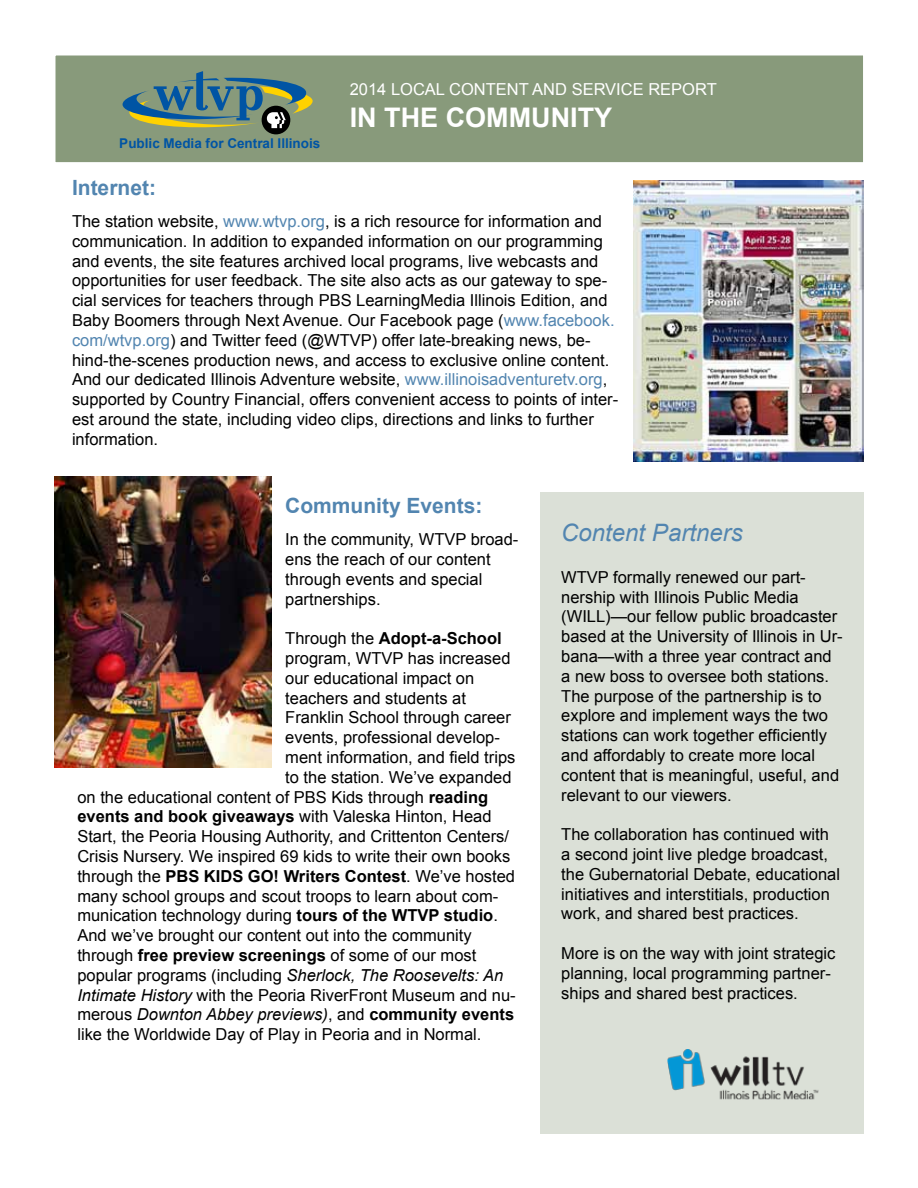
<style>
.page{position:relative;width:918px;height:1188px;background:#fff}
.page>*{position:absolute;margin:0;border:0;box-sizing:border-box;transform-origin:0 0}
.t1{font:700 27px "Arial";color:#fff}
.t2{font:italic 24px "Arial";color:#5285b0}
.t3{font:700 21px "Arial";color:#5285b0}
.t4{font:16.5px/19.8px "Arial";color:#000}
.t5{font:700 16.5px "Arial";color:#000}
.t6{font:italic 16.5px "Arial";color:#000}
.t7{font:16.5px "Arial";color:#fff}
.t8{font:700 13.5px "Arial";color:#0054a4}
.s1{color:#5285b0}
.s2{font-weight:400}
.s3{font-weight:700}
.s4{font-style:italic}
.s5{font-style:normal}
.s6{font-weight:700;font-style:normal}
</style>
<div class="page">
<div style="left:54px;top:54px;width:811px;height:110px;background:#889a7b;border:2px solid #fff"></div>
<div style="left:262px;top:106px;width:28px;height:28px;background:#000;border-radius:50%"></div>
<svg style="left:122px;top:71px;width:191px;height:58px"></svg>
<img style="left:634px;top:180px;width:229px;height:281px">
<div style="left:541px;top:492px;width:323px;height:642px;background:#dbe0d7"></div>
<img style="left:54px;top:476px;width:218px;height:292px">
<img style="left:667px;top:1049px;width:152px;height:51px">
<p class="t7" style="left:350px;top:78px;width:369px">2014 LOCAL CONTENT AND SERVICE REPORT</p>
<h1 class="t1" style="left:350px;top:99px;width:264px">IN THE COMMUNITY</h1>
<p class="t8" style="left:119px;top:135px;width:203px">Public Media for Central Illinois</p>
<p class="t3" style="left:72px;top:174px;width:85px">Internet:</p>
<p class="t4" style="left:72px;top:212px;width:548px">The station website, <span class="s1">www.wtvp.org</span>, is a rich resource for information and communication. In addition to expanded information on our programming and events, the site features archived local programs, live webcasts and opportunities for user feedback. The site also acts as our gateway to spe&shy;cial services for teachers through PBS LearningMedia Illinois Edition, and Baby Boomers through Next Avenue. Our Facebook page (<span class="s1">www.facebook. com/wtvp.org</span>) and Twitter feed (@WTVP) offer late-breaking news, be&shy;hind-the-scenes production news, and access to exclusive online content.<br>And our dedicated Illinois Adventure website, <span class="s1">www.illinoisadventuretv.org</span>, supported by Country Financial, offers convenient access to points of inter&shy;est around the state, including video clips, directions and links to further information.</p>
<p class="t3" style="left:285px;top:492px;width:199px">Community Events:</p>
<p class="t4" style="left:285px;top:530px;width:235px">In the community, WTVP broad&shy;ens the reach of our content through events and special partnerships.</p>
<p class="t5" style="left:285px;top:627px;width:218px"><span class="s2">Through the</span> Adopt-a-School</p>
<p class="t4" style="left:285px;top:648px;width:227px">program, WTVP has increased</p>
<p class="t4" style="left:285px;top:668px;width:190px">our educational impact on</p>
<p class="t4" style="left:285px;top:688px;width:182px">teachers and students at</p>
<p class="t4" style="left:285px;top:708px;width:227px">Franklin School through career</p>
<p class="t4" style="left:285px;top:728px;width:216px">events, professional develop-</p>
<p class="t4" style="left:285px;top:747px;width:232px">ment information, and field trips</p>
<p class="t4" style="left:285px;top:767px;width:228px">to the station. We’ve expanded</p>
<p class="t4" style="left:77px;top:787px;width:412px">on the educational content of PBS Kids through <span class="s3">reading</span></p>
<p class="t5" style="left:77px;top:806px;width:416px">events and book giveaways <span class="s2">with Valeska Hinton, Head</span></p>
<p class="t4" style="left:77px;top:827px;width:433px">Start, the Peoria Housing Authority, and Crittenton Centers/</p>
<p class="t4" style="left:77px;top:846px;width:435px">Crisis Nursery. We inspired 69 kids to write their own books</p>
<p class="t5" style="left:77px;top:865px;width:439px"><span class="s2">through the</span> PBS KIDS GO! Writers Contest<span class="s2">. We’ve hosted</span></p>
<p class="t4" style="left:77px;top:886px;width:422px">many school groups and scout troops to learn about com-</p>
<p class="t4" style="left:77px;top:906px;width:422px">munication technology during <span class="s3">tours of the WTVP studio</span>.</p>
<p class="t4" style="left:77px;top:926px;width:396px">And we’ve brought our content out into the community</p>
<p class="t4" style="left:77px;top:945px;width:400px">through <span class="s3">free preview screenings</span> of some of our most</p>
<p class="t4" style="left:77px;top:965px;width:427px">popular programs (including <span class="s4">Sherlock, The Roosevelts: An</span></p>
<p class="t4" style="left:77px;top:985px;width:440px"><span class="s4">Intimate History</span> with the Peoria RiverFront Museum and nu-</p>
<p class="t6" style="left:77px;top:1004px;width:438px"><span class="s5">merous</span> Downton Abbey previews)<span class="s5">, and</span> <span class="s6">community events</span></p>
<p class="t4" style="left:77px;top:1025px;width:406px">like the Worldwide Day of Play in Peoria and in Normal.</p>
<h2 class="t2" style="left:561px;top:517px;width:183px">Content Partners</h2>
<p class="t4" style="left:561px;top:567px;width:283px">WTVP formally renewed our part&shy;nership with Illinois Public Media (WILL)—our fellow public broadcaster based at the University of Illinois in Ur&shy;bana—with a three year contract and a new boss to oversee both stations.<br>The purpose of the partnership is to explore and implement ways the two stations can work together efficiently and affordably to create more local content that is meaningful, useful, and relevant to our viewers.</p>
<p class="t4" style="left:561px;top:825px;width:280px">The collaboration has continued with a second joint live pledge broadcast, the Gubernatorial Debate, educational initiatives and interstitials, production work, and shared best practices.</p>
<p class="t4" style="left:561px;top:943px;width:276px">More is on the way with joint strategic planning, local programming partner&shy;ships and shared best practices.</p>
</div>
